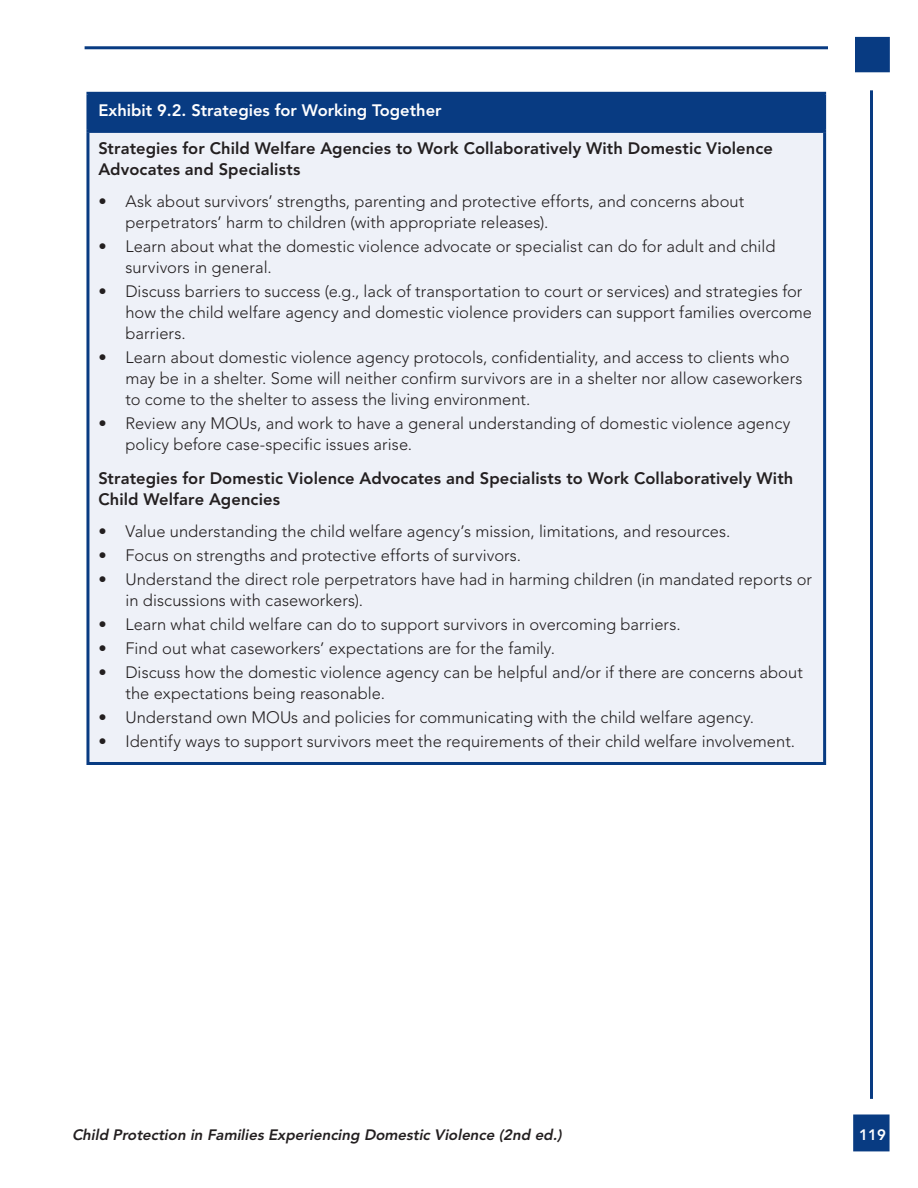
<style>
.page{position:relative;width:918px;height:1188px;background:#fff}
.page>*{position:absolute;margin:0;border:0;box-sizing:border-box;transform-origin:0 0}
.t1{font:300 16.5px/21px "Avenir";letter-spacing:.005em;color:#231f20}
.t2{font:800 16.5px/21px "Avenir";letter-spacing:.005em;color:#231f20}
.t3{font:800 16.5px "Avenir";color:#fff}
.t4{font:italic 800 15px "Avenir";color:#231f20}
.t5{font:800 15px "Avenir";color:#fff}
</style>
<div class="page">
<div style="left:853px;top:1114px;width:37px;height:37px;background:#083b82;border:2px solid #083b82"></div>
<hr style="left:870px;top:90px;width:3px;height:1009px;background:#083b82">
<div style="left:855px;top:37px;width:35px;height:35px;background:#083b82"></div>
<hr style="left:85px;top:46px;width:743px;height:3px;background:#083b82">
<div style="left:88px;top:93px;width:737px;height:38px;background:#083b82"></div>
<div style="left:88px;top:131px;width:737px;height:632px;background:#eef1f8"></div>
<hr style="left:86px;top:133px;width:3px;height:629px;background:#083b82">
<hr style="left:823px;top:133px;width:3px;height:629px;background:#083b82">
<hr style="left:86px;top:762px;width:740px;height:3px;background:#083b82">
<hr style="left:86px;top:92px;width:740px;height:3px;background:#083b82">
<hr style="left:86px;top:95px;width:3px;height:35px;background:#083b82">
<hr style="left:823px;top:95px;width:3px;height:35px;background:#083b82">
<hr style="left:86px;top:130px;width:740px;height:3px;background:#083b82">
<h4 class="t3" style="left:98px;top:101px;width:345px">Exhibit 9.2. Strategies for Working Together</h4>
<h5 class="t2" style="left:98px;top:138px;width:676px">Strategies for Child Welfare Agencies to Work Collaboratively With Domestic Violence<br>Advocates and Specialists</h5>
<p class="t1" style="left:125px;top:191px;width:621px;text-indent:-27px">• Ask about survivors’ strengths, parenting and protective efforts, and concerns about perpetrators’ harm to children (with appropriate releases).</p>
<p class="t1" style="left:125px;top:236px;width:652px;text-indent:-27px">• Learn about what the domestic violence advocate or specialist can do for adult and child survivors in general.</p>
<p class="t1" style="left:125px;top:281px;width:688px;text-indent:-27px">• Discuss barriers to success (e.g., lack of transportation to court or services) and strategies for how the child welfare agency and domestic violence providers can support families overcome barriers.</p>
<p class="t1" style="left:125px;top:347px;width:679px;text-indent:-27px">• Learn about domestic violence agency protocols, confidentiality, and access to clients who may be in a shelter. Some will neither confirm survivors are in a shelter nor allow caseworkers to come to the shelter to assess the living environment.</p>
<p class="t1" style="left:125px;top:413px;width:667px;text-indent:-27px">• Review any MOUs, and work to have a general understanding of domestic violence agency policy before case-specific issues arise.</p>
<h5 class="t2" style="left:98px;top:468px;width:696px">Strategies for Domestic Violence Advocates and Specialists to Work Collaboratively With<br>Child Welfare Agencies</h5>
<p class="t1" style="left:98px;top:521px;width:633px">• Value understanding the child welfare agency’s mission, limitations, and resources.</p>
<p class="t1" style="left:98px;top:545px;width:424px">• Focus on strengths and protective efforts of survivors.</p>
<p class="t1" style="left:125px;top:569px;width:688px;text-indent:-27px">• Understand the direct role perpetrators have had in harming children (in mandated reports or in discussions with caseworkers).</p>
<p class="t1" style="left:98px;top:614px;width:584px">• Learn what child welfare can do to support survivors in overcoming barriers.</p>
<p class="t1" style="left:98px;top:638px;width:458px">• Find out what caseworkers’ expectations are for the family.</p>
<p class="t1" style="left:125px;top:662px;width:679px;text-indent:-27px">• Discuss how the domestic violence agency can be helpful and/or if there are concerns about the expectations being reasonable.</p>
<p class="t1" style="left:98px;top:707px;width:657px">• Understand own MOUs and policies for communicating with the child welfare agency.</p>
<p class="t1" style="left:98px;top:731px;width:698px">• Identify ways to support survivors meet the requirements of their child welfare involvement.</p>
<p class="t4" style="left:72px;top:1126px;width:494px">Child Protection in Families Experiencing Domestic Violence (2nd ed.)</p>
<p class="t5" style="left:859px;top:1126px;width:28px">119</p>
</div>
